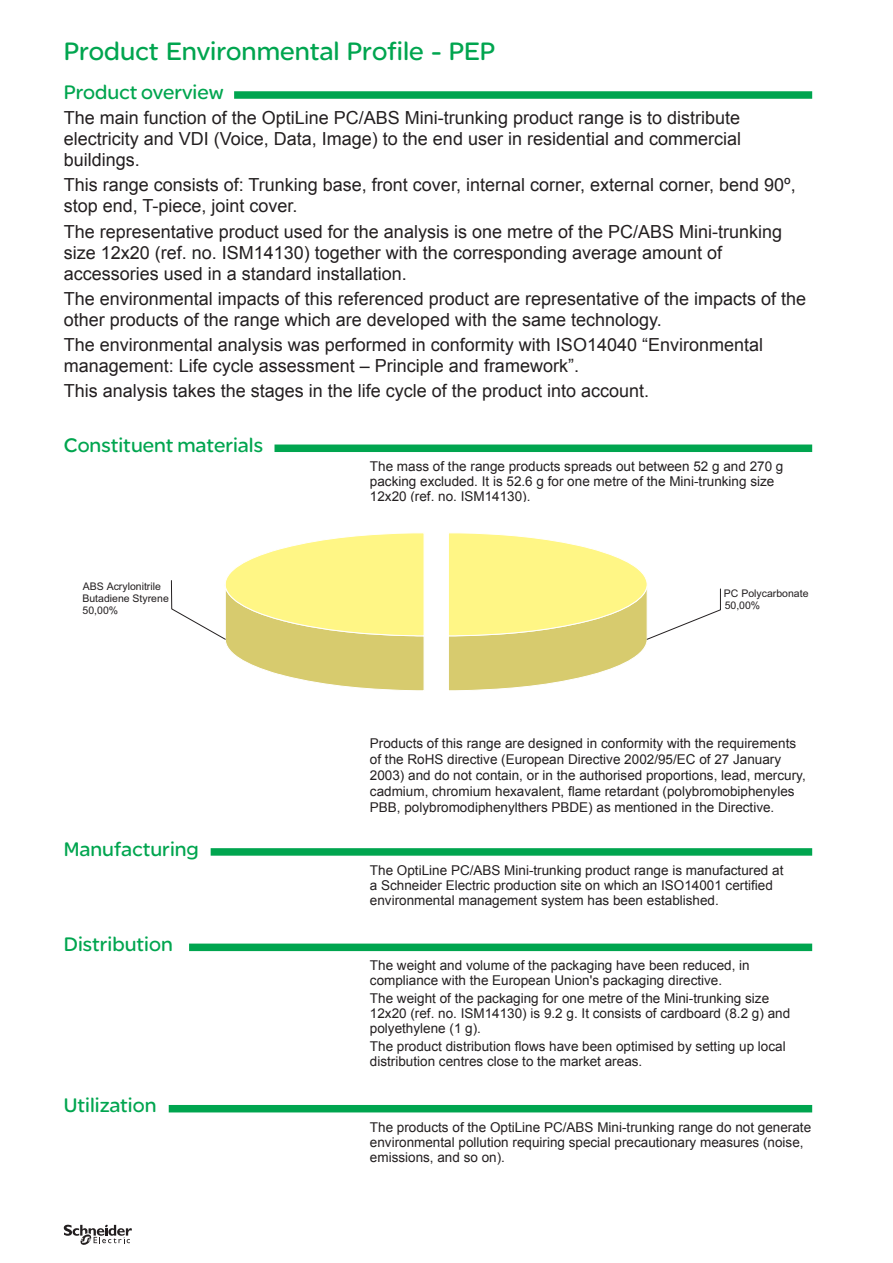
<style>
.page{position:relative;width:893px;height:1263px;background:#fff}
.page>*{position:absolute;margin:0;border:0;box-sizing:border-box;transform-origin:0 0}
.t1{font:27px "SE Optimist";color:#00a54f}
.t2{font:21px "SE Optimist";color:#00a54f}
.t3{font:18px/21px "Arial";color:#231f20}
.t4{font:13.5px/15px "Arial";color:#231f20}
.t5{font:10.5px/11.9px "Arial";color:#231f20}
</style>
<div class="page">
<svg style="left:64px;top:1225px;width:68px;height:20px"></svg>
<div style="left:234px;top:91px;width:578px;height:8px;background:#00a54f"></div>
<div style="left:274px;top:444px;width:538px;height:8px;background:#00a54f"></div>
<div style="left:211px;top:848px;width:601px;height:8px;background:#00a54f"></div>
<div style="left:189px;top:943px;width:623px;height:8px;background:#00a54f"></div>
<div style="left:169px;top:1105px;width:643px;height:7px;background:#00a54f"></div>
<svg style="left:449px;top:533px;width:272px;height:158px"></svg>
<svg style="left:171px;top:533px;width:253px;height:158px"></svg>
<h1 class="t1" style="left:64px;top:36px;width:433px">Product Environmental Profile - PEP</h1>
<h2 class="t2" style="left:64px;top:80px;width:161px">Product overview</h2>
<h3 class="t3" style="left:64px;top:107px;width:679px;text-align:justify">The main function of the OptiLine PC/ABS Mini-trunking product range is to distribute electricity and VDI (Voice, Data, Image) to the end user in residential and commercial buildings.</h3>
<h3 class="t3" style="left:64px;top:175px;width:733px">This range consists of: Trunking base, front cover, internal corner, external corner, bend 90º, stop end, T-piece, joint cover.</h3>
<h3 class="t3" style="left:64px;top:221px;width:720px">The representative product used for the analysis is one metre of the PC/ABS Mini-trunking size 12x20 (ref. no. ISM14130) together with the corresponding average amount of accessories used in a standard installation.</h3>
<h3 class="t3" style="left:64px;top:288px;width:744px">The environmental impacts of this referenced product are representative of the impacts of the other products of the range which are developed with the same technology.</h3>
<h3 class="t3" style="left:64px;top:334px;width:701px">The environmental analysis was performed in conformity with ISO14040 “Environmental management: Life cycle assessment – Principle and framework”.</h3>
<h3 class="t3" style="left:64px;top:381px;width:587px">This analysis takes the stages in the life cycle of the product into account.</h3>
<h2 class="t2" style="left:64px;top:433px;width:201px">Constituent materials</h2>
<p class="t4" style="left:370px;top:459px;width:415px">The mass of the range products spreads out between 52 g and 270 g packing excluded. It is 52.6 g for one metre of the Mini-trunking size<br>12x20 (ref. no. ISM14130).</p>
<p class="t5" style="left:82px;top:580px;width:88px">ABS Acrylonitrile<br>Butadiene Styrene<br>50,00%</p>
<p class="t5" style="left:724px;top:588px;width:86px">PC Polycarbonate<br>50,00%</p>
<h2 class="t2" style="left:64px;top:837px;width:137px">Manufacturing</h2>
<h2 class="t2" style="left:64px;top:932px;width:111px">Distribution</h2>
<h2 class="t2" style="left:64px;top:1094px;width:94px">Utilization</h2>
<p class="t4" style="left:370px;top:735px;width:437px;line-height:16.2px">Products of this range are designed in conformity with the requirements of the RoHS directive (European Directive 2002/95/EC of 27 January 2003) and do not contain, or in the authorised proportions, lead, mercury, cadmium, chromium hexavalent, flame retardant (polybromobiphenyles PBB, polybromodiphenylthers PBDE) as mentioned in the Directive.</p>
<p class="t4" style="left:370px;top:863px;width:415px">The OptiLine PC/ABS Mini-trunking product range is manufactured at a Schneider Electric production site on which an ISO14001 certified environmental management system has been established.</p>
<p class="t4" style="left:370px;top:958px;width:381px">The weight and volume of the packaging have been reduced, in compliance with the European Union's packaging directive.</p>
<p class="t4" style="left:370px;top:991px;width:422px">The weight of the packaging for one metre of the Mini-trunking size<br>12x20 (ref. no. ISM14130) is 9.2 g. It consists of cardboard (8.2 g) and polyethylene (1 g).</p>
<p class="t4" style="left:370px;top:1039px;width:417px">The product distribution flows have been optimised by setting up local distribution centres close to the market areas.</p>
<p class="t4" style="left:370px;top:1119px;width:443px">The products of the OptiLine PC/ABS Mini-trunking range do not generate environmental pollution requiring special precautionary measures (noise, emissions, and so on).</p>
</div>
